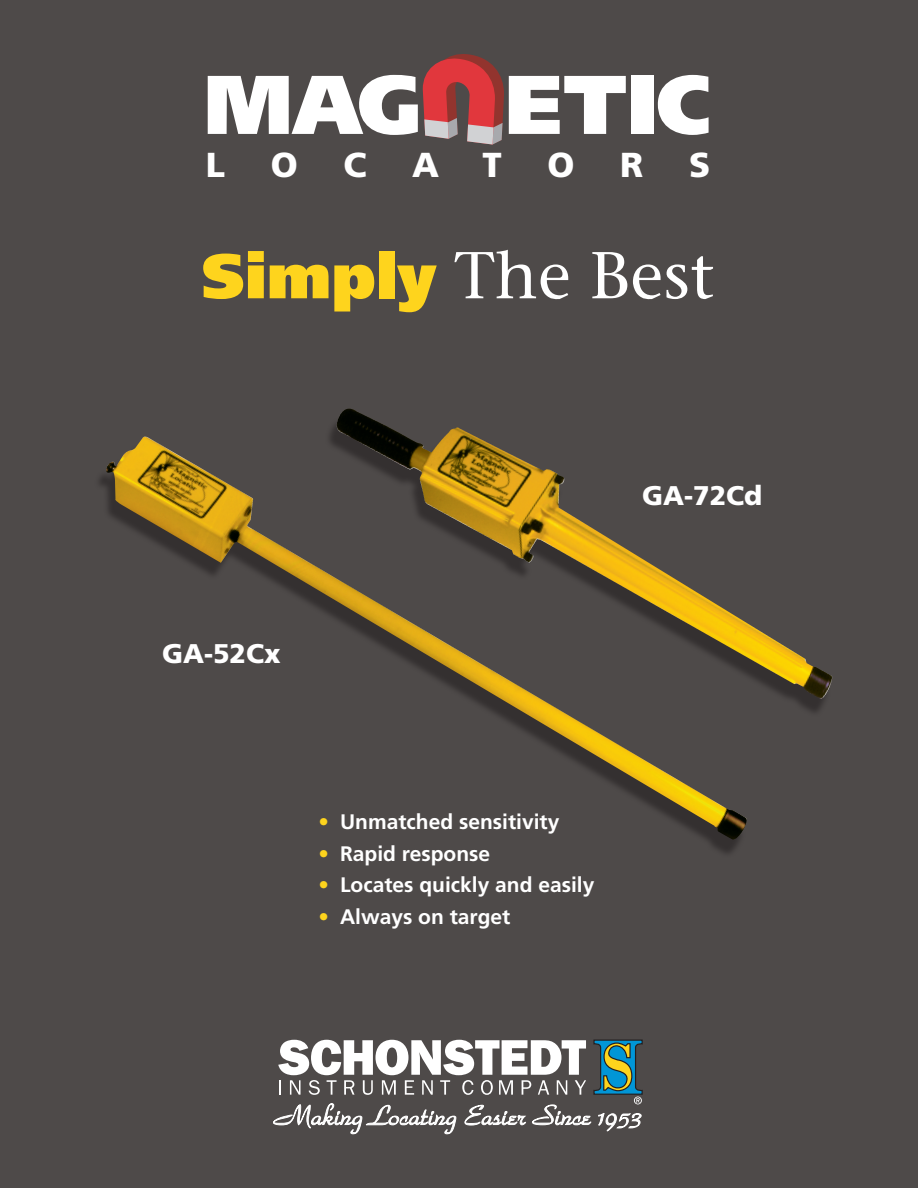
<style>
.page{position:relative;width:918px;height:1188px;background:#4e4a49}
.page>*{position:absolute;margin:0;border:0;box-sizing:border-box;transform-origin:0 0}
.t1{font:66px "Stone Serif";color:#fff}
.t2{font:900 34.65px "Frutiger";color:#fff}
.t3{font:900 27px "Frutiger";color:#fff}
.t4{font:700 21px "Frutiger";color:#fff}
.s1{font-family:"Frutiger";font-weight:900;font-size:63px;color:#fed41d}
.s2{color:#fed41d}
</style>
<div class="page">
<div style="left:631px;top:76px;width:22px;height:58px;background:#fff"></div>
<svg style="left:658px;top:75px;width:51px;height:60px"></svg>
<svg style="left:208px;top:54px;width:418px;height:91px"></svg>
<img style="left:106px;top:437px;width:641px;height:404px">
<div style="left:324px;top:416px;width:507px;height:301px;background:#231f20;opacity:.6"></div>
<img style="left:337px;top:409px;width:495px;height:290px">
<svg style="left:273px;top:1039px;width:370px;height:95px"></svg>
<p class="t2" style="left:206px;top:144px;width:21px">L</p>
<p class="t2" style="left:271px;top:144px;width:28px">O</p>
<p class="t2" style="left:343px;top:144px;width:25px">C</p>
<p class="t2" style="left:412px;top:144px;width:28px">A</p>
<p class="t2" style="left:483px;top:144px;width:21px">T</p>
<p class="t2" style="left:548px;top:144px;width:28px">O</p>
<p class="t2" style="left:620px;top:144px;width:25px">R</p>
<p class="t2" style="left:689px;top:144px;width:23px">S</p>
<p class="t1" style="left:202px;top:236px;width:514px"><span class="s1">Simply</span> The Best</p>
<p class="t3" style="left:162px;top:637px;width:120px">GA-52Cx</p>
<p class="t3" style="left:642px;top:479px;width:122px">GA-72Cd</p>
<p class="t4" style="left:318px;top:810px;width:242px"><span class="s2">•</span> Unmatched sensitivity</p>
<p class="t4" style="left:318px;top:841px;width:173px"><span class="s2">•</span> Rapid response</p>
<p class="t4" style="left:318px;top:873px;width:277px"><span class="s2">•</span> Locates quickly and easily</p>
<p class="t4" style="left:318px;top:904px;width:193px"><span class="s2">•</span> Always on target</p>
</div>
